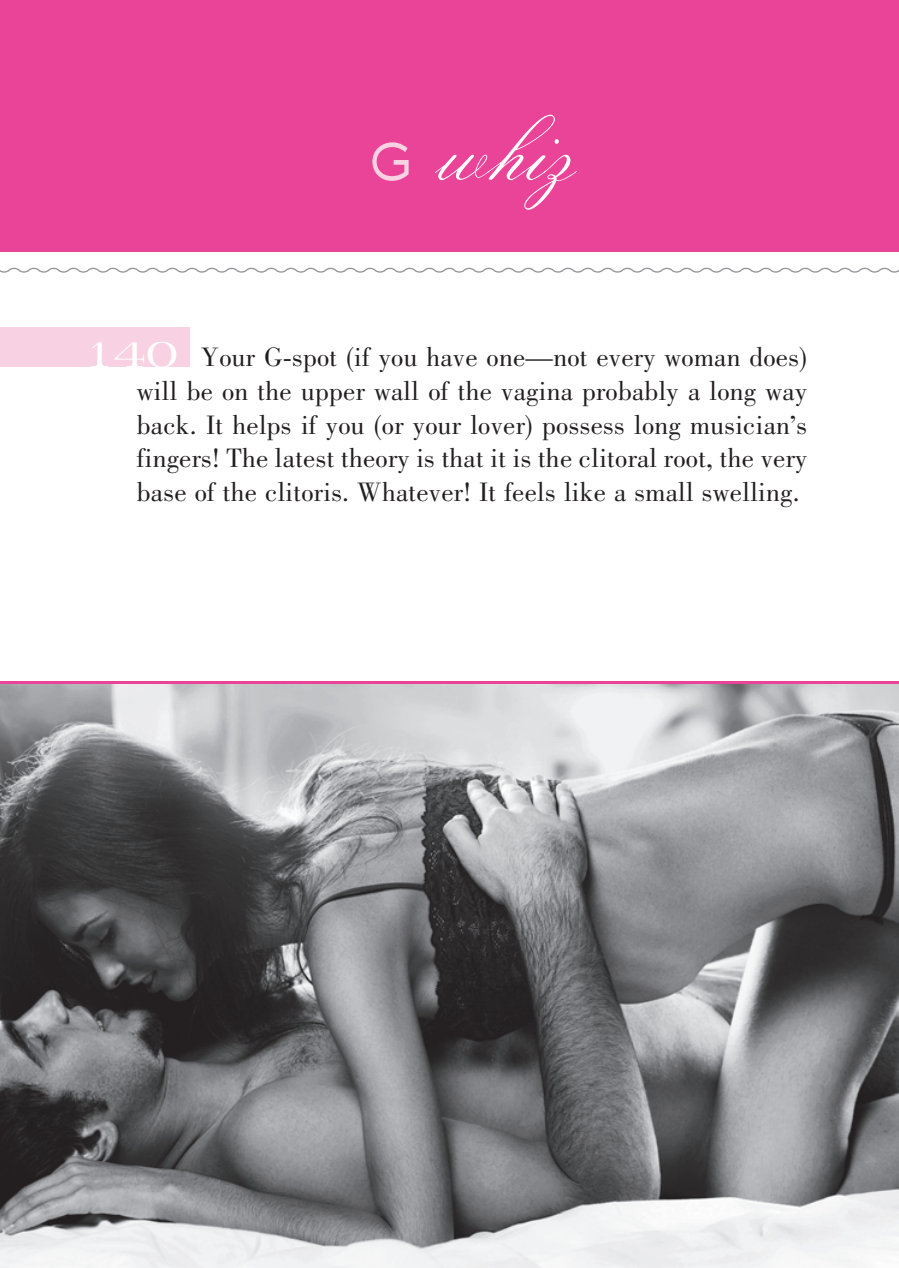
<style>
.page{position:relative;width:899px;height:1268px;background:#fff}
.page>*{position:absolute;margin:0;border:0;box-sizing:border-box;transform-origin:0 0}
.t1{font:125px "AT Sackers Italian Script";color:#fff;scale:.9 1}
.t2{font:40px "AT Sackers Light Roman";color:#fff}
.t3{font:27.5px/33.8px "Bodoni";letter-spacing:.01em;color:#231f20;text-align:justify}
.s1{font-family:"AT Sackers Gothic";font-weight:300;font-size:70px;color:#f8d1e2}
</style>
<div class="page">
<div style="left:0;top:0;width:899px;height:251px;background:#ea4498"></div>
<svg style="left:0;top:267px;width:899px;height:6px"></svg>
<div style="left:0;top:327px;width:189px;height:39px;background:#f8d1e2"></div>
<div style="left:0;top:680px;width:899px;height:7px;background:#ea4498"></div>
<img style="left:0;top:684px;width:899px;height:584px">
<h1 class="t1" style="left:367px;top:76px;width:234px"><span class="s1">g</span> whiz</h1>
<h2 class="t2" style="left:87px;top:327px;width:93px">140</h2>
<p class="t3" style="left:137px;top:340px;width:672px;text-indent:64px">Your G-spot (if you have one—not every woman does) will be on the upper wall of the vagina probably a long way back. It helps if you (or your lover) possess long musician’s fingers! The latest theory is that it is the clitoral root, the very base of the clitoris. Whatever! It feels like a small swelling.</p>
</div>
